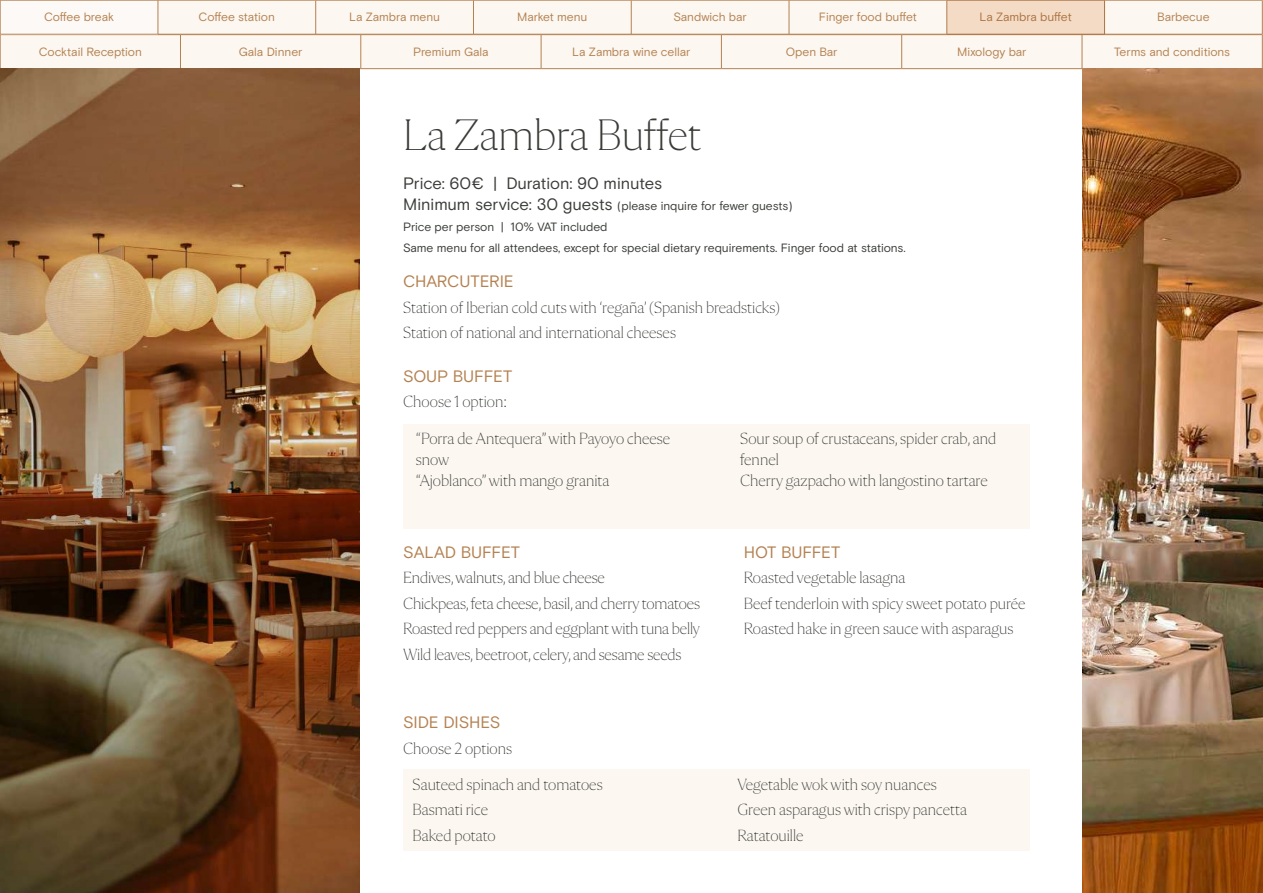
<style>
.page{position:relative;width:1263px;height:893px;background:#fff}
.page>*{position:absolute;margin:0;border:0;box-sizing:border-box;transform-origin:0 0}
.t1{font:200 45px "Flecha M";color:#383b36}
.t2{font:200 16.5px/25.5px "Flecha M";color:#383b36}
.t3{font:16.5px "Basis Grotesque";letter-spacing:-.015em;color:#b48150}
.t4{font:16.5px "Basis Grotesque";letter-spacing:-.01em;color:#383b36}
.t5{font:12px "Basis Grotesque";letter-spacing:-.01em;color:#b48150}
.t6{font:12px/21px "Basis Grotesque";letter-spacing:-.005em;color:#383b36}
.s1{font-size:16.5px}
.s2{font-weight:300}
</style>
<div class="page">
<hr style="left:1262px;top:35px;width:1px;height:33px;background:#b48150">
<div style="left:0;top:1px;width:1262px;height:68px;background:#fcf7f1"></div>
<hr style="left:0;top:0;width:158px;height:1px;background:#b48150">
<hr style="left:0;top:0;width:1px;height:34px;background:#b48150">
<hr style="left:158px;top:0;width:158px;height:1px;background:#b48150">
<hr style="left:158px;top:0;width:1px;height:34px;background:#b48150">
<hr style="left:316px;top:0;width:157px;height:1px;background:#b48150">
<hr style="left:315px;top:0;width:1px;height:34px;background:#b48150">
<hr style="left:473px;top:0;width:158px;height:1px;background:#b48150">
<hr style="left:473px;top:0;width:1px;height:34px;background:#b48150">
<hr style="left:631px;top:0;width:158px;height:1px;background:#b48150">
<hr style="left:631px;top:0;width:1px;height:34px;background:#b48150">
<hr style="left:789px;top:0;width:158px;height:1px;background:#b48150">
<hr style="left:789px;top:0;width:1px;height:34px;background:#b48150">
<hr style="left:946px;top:0;width:1px;height:34px;background:#b48150">
<hr style="left:1104px;top:0;width:158px;height:1px;background:#b48150">
<hr style="left:1104px;top:0;width:1px;height:34px;background:#b48150">
<hr style="left:1262px;top:0;width:1px;height:34px;background:#b48150">
<hr style="left:0;top:34px;width:158px;height:1px;background:#b48150">
<hr style="left:158px;top:34px;width:158px;height:1px;background:#b48150">
<hr style="left:316px;top:34px;width:157px;height:1px;background:#b48150">
<hr style="left:473px;top:34px;width:158px;height:1px;background:#b48150">
<hr style="left:631px;top:34px;width:158px;height:1px;background:#b48150">
<hr style="left:789px;top:34px;width:158px;height:1px;background:#b48150">
<hr style="left:947px;top:34px;width:157px;height:1px;background:#b48150">
<hr style="left:1104px;top:34px;width:158px;height:1px;background:#b48150">
<div style="left:403px;top:424px;width:626px;height:104px;background:#fcf7f1"></div>
<div style="left:403px;top:769px;width:626px;height:81px;background:#fcf7f1"></div>
<img style="left:0;top:69px;width:359px;height:824px">
<img style="left:1082px;top:69px;width:181px;height:824px">
<div style="left:947px;top:0;width:157px;height:34px;background:#f3dbc5"></div>
<p class="t5" style="left:44px;top:10px;width:71px">Coffee break</p>
<p class="t5" style="left:199px;top:10px;width:78px">Coffee station</p>
<p class="t5" style="left:349px;top:10px;width:92px">La Zambra menu</p>
<p class="t5" style="left:517px;top:10px;width:72px">Market menu</p>
<p class="t5" style="left:673px;top:10px;width:75px">Sandwich bar</p>
<p class="t5" style="left:819px;top:10px;width:100px">Finger food buffet</p>
<p class="t5" style="left:979px;top:10px;width:94px">La Zambra buffet</p>
<p class="t5" style="left:1157px;top:10px;width:54px">Barbecue</p>
<p class="t5" style="left:39px;top:45px;width:105px">Cocktail Reception</p>
<p class="t5" style="left:239px;top:45px;width:65px">Gala Dinner</p>
<p class="t5" style="left:413px;top:45px;width:77px">Premium Gala</p>
<p class="t5" style="left:572px;top:45px;width:120px">La Zambra wine cellar</p>
<p class="t5" style="left:786px;top:45px;width:53px">Open Bar</p>
<p class="t5" style="left:957px;top:45px;width:71px">Mixology bar</p>
<p class="t5" style="left:1114px;top:45px;width:117px">Terms and conditions</p>
<h1 class="t1" style="left:403px;top:110px;width:300px">La Zambra Buffet</h1>
<p class="t4" style="left:403px;top:173px;width:260px">Price: 60€ | Duration: 90 minutes</p>
<p class="t6" style="left:403px;top:195px;width:504px"><span class="s1">Minimum service: 30 guests</span> (please inquire for fewer guests)<br>Price per person | 10% VAT included<br>Same menu for all attendees, except for special dietary requirements. Finger food at stations.</p>
<p class="t3" style="left:403px;top:272px;width:112px">CHARCUTERIE</p>
<p class="t2" style="left:403px;top:295px;width:378px">Station of Iberian cold cuts with ‘regaña’ (Spanish breadsticks)<br>Station of national and international cheeses</p>
<p class="t3" style="left:403px;top:366px;width:111px">SOUP BUFFET</p>
<p class="t2" style="left:403px;top:389px;width:105px">Choose 1 option<span class="s2">:</span></p>
<p class="t2" style="left:416px;top:428px;width:256px;line-height:21px">“Porra de Antequera” with Payoyo cheese snow<br>“Ajoblanco” with mango granita</p>
<p class="t2" style="left:740px;top:428px;width:258px;line-height:21px">Sour soup of crustaceans, spider crab, and fennel<br>Cherry gazpacho with langostino tartare</p>
<p class="t3" style="left:403px;top:543px;width:118px">SALAD BUFFET</p>
<p class="t2" style="left:403px;top:565px;width:298px">Endives, walnuts, and blue cheese<br>Chickpeas, feta cheese, basil, and cherry tomatoes Roasted red peppers and eggplant with tuna belly Wild leaves, beetroot, celery, and sesame seeds</p>
<p class="t3" style="left:403px;top:713px;width:99px">SIDE DISHES</p>
<p class="t2" style="left:403px;top:736px;width:110px">Choose 2 options</p>
<p class="t3" style="left:744px;top:542px;width:98px">HOT BUFFET</p>
<p class="t2" style="left:744px;top:565px;width:283px">Roasted vegetable lasagna<br>Beef tenderloin with spicy sweet potato purée<br>Roasted hake in green sauce with asparagus</p>
<p class="t2" style="left:413px;top:772px;width:192px">Sauteed spinach and tomatoes<br>Basmati rice<br>Baked potato</p>
<p class="t2" style="left:737px;top:772px;width:231px">Vegetable wok with soy nuances<br>Green asparagus with crispy pancetta<br>Ratatouille</p>
</div>
